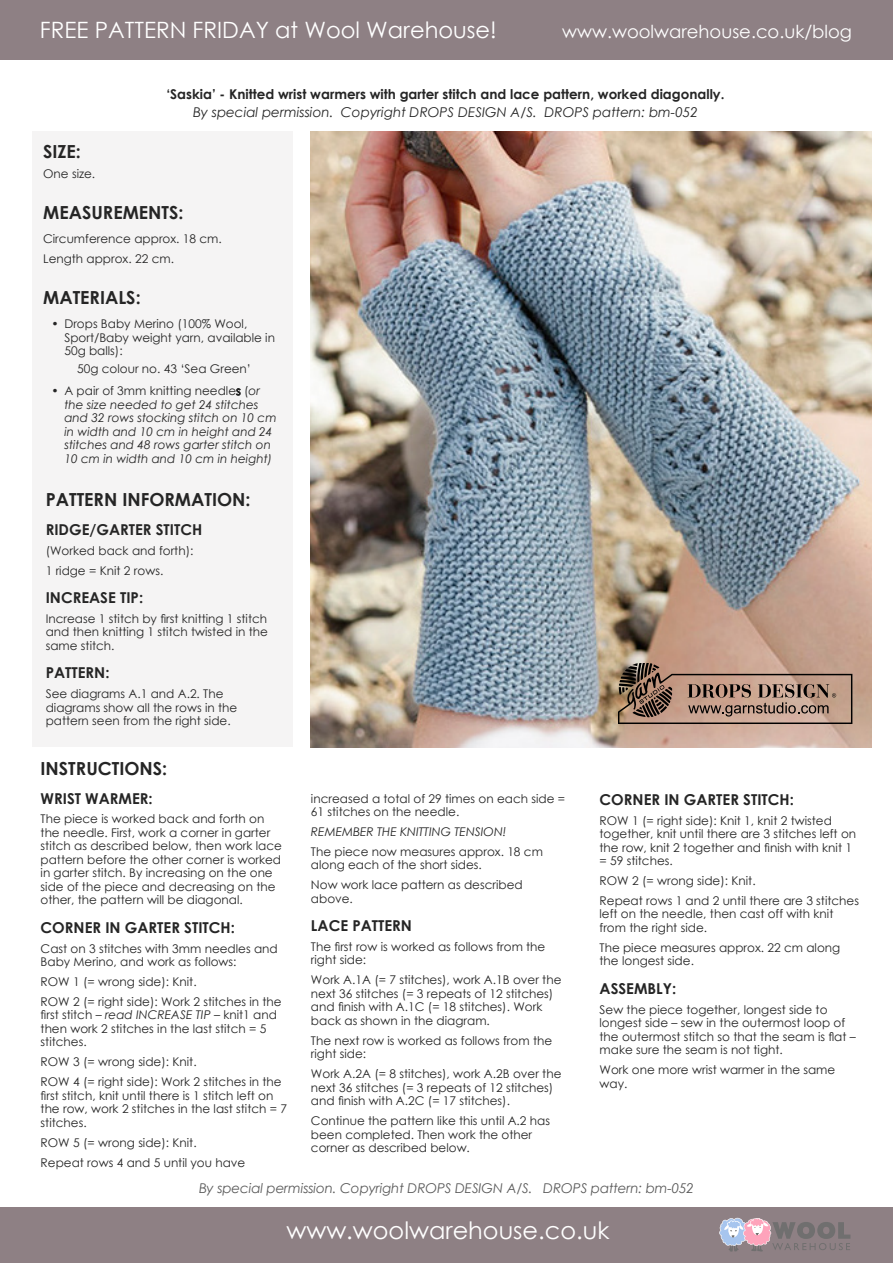
<style>
.page{position:relative;width:893px;height:1263px;background:#fff}
.page>*{position:absolute;margin:0;border:0;box-sizing:border-box;transform-origin:0 0}
.t1{font:24px "Century Gothic";color:#fff}
.t2{font:22.5px "Century Gothic";color:#fff}
.t3{font:700 18px "Century Gothic";color:#252525}
.t4{font:18px "Century Gothic";color:#fff}
.t5{font:700 15px "Century Gothic";color:#252525}
.t6{font:italic 13.5px "Century Gothic";letter-spacing:-.005em;color:#252525}
.t7{font:700 13.5px "Century Gothic";color:#252525}
.t8{font:12px/13.5px "Century Gothic";color:#252525}
.t9{font:italic 12px/13.5px "Century Gothic";color:#252525}
.s1{font-style:normal}
.s2{font-style:italic}
</style>
<div class="page">
<div style="left:0;top:1207px;width:893px;height:56px;background:#8e8084"></div>
<svg style="left:719px;top:1218px;width:131px;height:33px"></svg>
<div style="left:0;top:0;width:893px;height:59px;background:#8e8084"></div>
<div style="left:32px;top:132px;width:261px;height:615px;background:#f5f4f4"></div>
<svg style="left:236px;top:388px;width:5px;height:8px"></svg>
<img style="left:311px;top:132px;width:561px;height:615px">
<svg style="left:618px;top:663px;width:234px;height:61px;background:#9f8171"></svg>
<h2 class="t2" style="left:40px;top:14px;width:458px">FREE PATTERN FRIDAY at Wool Warehouse!</h2>
<h3 class="t4" style="left:562px;top:19px;width:291px">www.woolwarehouse.co.uk/blog</h3>
<p class="t7" style="left:166px;top:84px;width:560px">‘Saskia’ - Knitted wrist warmers with garter stitch and lace pattern, worked diagonally.</p>
<p class="t6" style="left:193px;top:103px;width:506px">By special permission. Copyright DROPS DESIGN A/S. DROPS pattern: bm-052</p>
<h3 class="t3" style="left:43px;top:138px;width:39px">SIZE:</h3>
<p class="t8" style="left:43px;top:167px;width:54px">One size.</p>
<h3 class="t3" style="left:43px;top:199px;width:142px">MEASUREMENTS:</h3>
<p class="t8" style="left:43px;top:229px;width:180px;line-height:19.8px">Circumference approx. 18 cm.<br>Length approx. 22 cm.</p>
<h3 class="t3" style="left:43px;top:284px;width:99px">MATERIALS:</h3>
<p class="t8" style="left:64px;top:317px;width:212px;text-indent:-13px">• Drops Baby Merino (100% Wool,<br>Sport/Baby weight yarn, available in<br>50g balls):</p>
<p class="t8" style="left:77px;top:362px;width:175px">50g colour no. 43 ‘Sea Green’</p>
<p class="t9" style="left:64px;top:384px;width:214px;text-indent:-13px"><span class="s1">• A pair of 3mm knitting needles (</span>or the size needed to get 24 stitches and 32 rows stocking stitch on 10 cm in width and 10 cm in height and 24 stitches and 48 rows garter stitch on 10 cm in width and 10 cm in height)</p>
<h3 class="t3" style="left:46px;top:486px;width:206px">PATTERN INFORMATION:</h3>
<p class="t5" style="left:46px;top:518px;width:158px">RIDGE/GARTER STITCH</p>
<p class="t8" style="left:46px;top:540px;width:149px;line-height:20px">(Worked back and forth):<br>1 ridge = Knit 2 rows.</p>
<p class="t5" style="left:46px;top:586px;width:99px">INCREASE TIP:</p>
<p class="t8" style="left:46px;top:611px;width:224px;text-align:justify">Increase 1 stitch by first knitting 1 stitch and then knitting 1 stitch twisted in the same stitch.</p>
<p class="t5" style="left:46px;top:661px;width:65px">PATTERN:</p>
<p class="t8" style="left:46px;top:687px;width:193px">See diagrams A.1 and A.2. The diagrams show all the rows in the pattern seen from the right side.</p>
<h3 class="t3" style="left:41px;top:755px;width:128px">INSTRUCTIONS:</h3>
<p class="t5" style="left:41px;top:787px;width:114px">WRIST WARMER:</p>
<p class="t8" style="left:41px;top:812px;width:243px">The piece is worked back and forth on the needle. First, work a corner in garter stitch as described below, then work lace pattern before the other corner is worked in garter stitch. By increasing on the one side of the piece and decreasing on the other, the pattern will be diagonal.</p>
<p class="t5" style="left:41px;top:916px;width:196px">CORNER IN GARTER STITCH:</p>
<p class="t8" style="left:41px;top:941px;width:239px">Cast on 3 stitches with 3mm needles and<br>Baby Merino, and work as follows:</p>
<p class="t8" style="left:41px;top:971px;width:243px;line-height:20px">ROW 1 (= wrong side): Knit.<br>ROW 2 (= right side): Work 2 stitches in the</p>
<p class="t8" style="left:41px;top:1008px;width:238px">first stitch – <span class="s2">read INCREASE TIP</span> – knit1 and then work 2 stitches in the last stitch = 5 stitches.</p>
<p class="t8" style="left:41px;top:1052px;width:243px;line-height:19.8px">ROW 3 (= wrong side): Knit.<br>ROW 4 (= right side): Work 2 stitches in the</p>
<p class="t8" style="left:41px;top:1088px;width:248px">first stitch, knit until there is 1 stitch left on the row, work 2 stitches in the last stitch = 7 stitches.</p>
<p class="t8" style="left:41px;top:1132px;width:206px;line-height:20px">ROW 5 (= wrong side): Knit.<br>Repeat rows 4 and 5 until you have</p>
<p class="t8" style="left:311px;top:791px;width:256px">increased a total of 29 times on each side =<br>61 stitches on the needle.</p>
<p class="t9" style="left:311px;top:825px;width:197px">REMEMBER THE KNITTING TENSION!</p>
<p class="t8" style="left:311px;top:844px;width:233px">The piece now measures approx. 18 cm along each of the short sides.</p>
<p class="t8" style="left:311px;top:878px;width:213px">Now work lace pattern as described above.</p>
<p class="t5" style="left:311px;top:914px;width:103px">LACE PATTERN</p>
<p class="t8" style="left:311px;top:940px;width:236px">The first row is worked as follows from the right side:</p>
<p class="t8" style="left:311px;top:973px;width:252px">Work A.1A (= 7 stitches), work A.1B over the next 36 stitches (= 3 repeats of 12 stitches) and finish with A.1C (= 18 stitches). Work back as shown in the diagram.</p>
<p class="t8" style="left:311px;top:1033px;width:243px">The next row is worked as follows from the right side:</p>
<p class="t8" style="left:311px;top:1067px;width:252px">Work A.2A (= 8 stitches), work A.2B over the next 36 stitches (= 3 repeats of 12 stitches) and finish with A.2C (= 17 stitches).</p>
<p class="t8" style="left:311px;top:1114px;width:241px">Continue the pattern like this until A.2 has been completed. Then work the other corner as described below.</p>
<p class="t5" style="left:600px;top:788px;width:196px">CORNER IN GARTER STITCH:</p>
<p class="t8" style="left:600px;top:813px;width:258px">ROW 1 (= right side): Knit 1, knit 2 twisted together, knit until there are 3 stitches left on the row, knit 2 together and finish with knit 1 = 59 stitches.</p>
<p class="t8" style="left:600px;top:871px;width:261px;line-height:19.8px">ROW 2 (= wrong side): Knit.<br>Repeat rows 1 and 2 until there are 3 stitches</p>
<p class="t8" style="left:600px;top:907px;width:235px">left on the needle, then cast off with knit from the right side.</p>
<p class="t8" style="left:600px;top:940px;width:242px">The piece measures approx. 22 cm along the longest side.</p>
<p class="t5" style="left:600px;top:977px;width:78px">ASSEMBLY:</p>
<p class="t8" style="left:600px;top:1002px;width:258px">Sew the piece together, longest side to longest side – sew in the outermost loop of the outermost stitch so that the seam is flat – make sure the seam is not tight.</p>
<p class="t8" style="left:600px;top:1063px;width:237px">Work one more wrist warmer in the same way.</p>
<p class="t6" style="left:199px;top:1179px;width:496px">By special permission. Copyright DROPS DESIGN A/S. DROPS pattern: bm-052</p>
<h1 class="t1" style="left:286px;top:1213px;width:324px">www.woolwarehouse.co.uk</h1>
</div>
